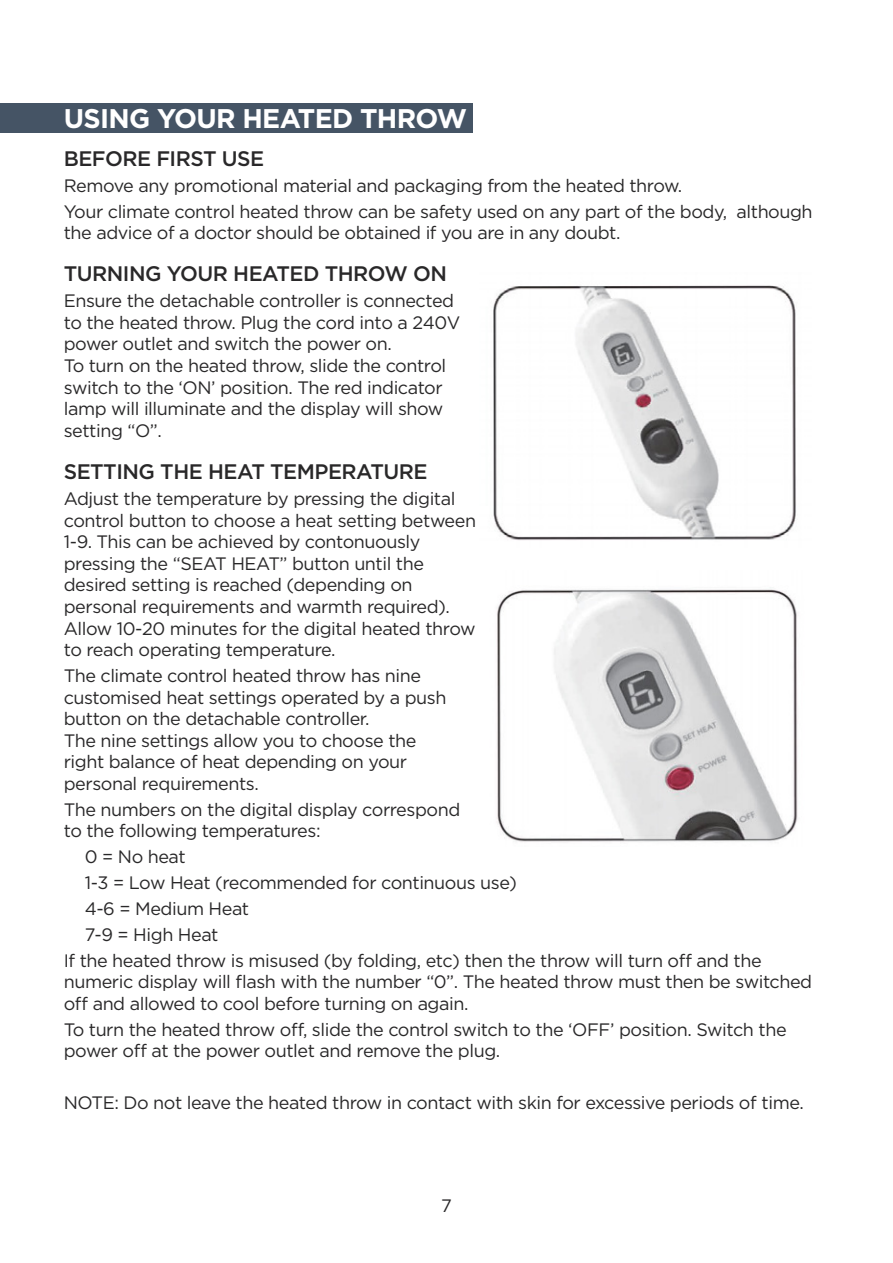
<style>
.page{position:relative;width:893px;height:1263px;background:#fff}
.page>*{position:absolute;margin:0;border:0;box-sizing:border-box;transform-origin:0 0}
.t1{font:700 27px "Gotham";letter-spacing:-.025em;color:#fff}
.t2{font:500 21px "Gotham";letter-spacing:-.025em;color:#292829}
.t3{font:18px/21.6px "Gotham";letter-spacing:-.025em;color:#292829}
</style>
<div class="page">
<div style="left:0;top:104px;width:473px;height:29px;background:#455465"></div>
<img style="left:497px;top:587px;width:301px;height:255px">
<img style="left:493px;top:285px;width:303px;height:255px">
<h1 class="t1" style="left:64px;top:100px;width:405px">USING YOUR HEATED THROW</h1>
<p class="t2" style="left:64px;top:145px;width:202px">BEFORE FIRST USE</p>
<p class="t3" style="left:64px;top:172px;width:750px;line-height:25.8px">Remove any promotional material and packaging from the heated throw.<br>Your climate control heated throw can be safety used on any part of the body, although</p>
<p class="t3" style="left:64px;top:222px;width:555px">the advice of a doctor should be obtained if you are in any doubt.</p>
<p class="t2" style="left:64px;top:260px;width:385px">TURNING YOUR HEATED THROW ON</p>
<p class="t3" style="left:64px;top:290px;width:398px">Ensure the detachable controller is connected to the heated throw. Plug the cord into a 240V power outlet and switch the power on.<br>To turn on the heated throw, slide the control switch to the ‘ON’ position. The red indicator lamp will illuminate and the display will show setting “O”.</p>
<p class="t2" style="left:64px;top:458px;width:365px">SETTING THE HEAT TEMPERATURE</p>
<p class="t3" style="left:64px;top:487px;width:414px">Adjust the temperature by pressing the digital control button to choose a heat setting between 1-9. This can be achieved by contonuously pressing the “SEAT HEAT” button until the desired setting is reached (depending on personal requirements and warmth required).<br>Allow 10-20 minutes for the digital heated throw to reach operating temperature.</p>
<p class="t3" style="left:64px;top:664px;width:384px">The climate control heated throw has nine customised heat settings operated by a push button on the detachable controller.<br>The nine settings allow you to choose the right balance of heat depending on your personal requirements.</p>
<p class="t3" style="left:64px;top:798px;width:398px">The numbers on the digital display correspond to the following temperatures:</p>
<p class="t3" style="left:85px;top:846px;width:103px">0 = No heat</p>
<p class="t3" style="left:85px;top:872px;width:434px">1-3 = Low Heat (recommended for continuous use)</p>
<p class="t3" style="left:85px;top:897px;width:166px">4-6 = Medium Heat</p>
<p class="t3" style="left:85px;top:923px;width:135px">7-9 = High Heat</p>
<p class="t3" style="left:64px;top:949px;width:699px">If the heated throw is misused (by folding, etc) then the throw will turn off and the</p>
<p class="t3" style="left:64px;top:971px;width:750px">numeric display will flash with the number “0”. The heated throw must then be switched off and allowed to cool before turning on again.</p>
<p class="t3" style="left:64px;top:1018px;width:724px">To turn the heated throw off, slide the control switch to the ‘OFF’ position. Switch the power off at the power outlet and remove the plug.</p>
<p class="t3" style="left:64px;top:1091px;width:742px">NOTE: Do not leave the heated throw in contact with skin for excessive periods of time.</p>
<p class="t3" style="left:441px;top:1194px;width:12px">7</p>
</div>
